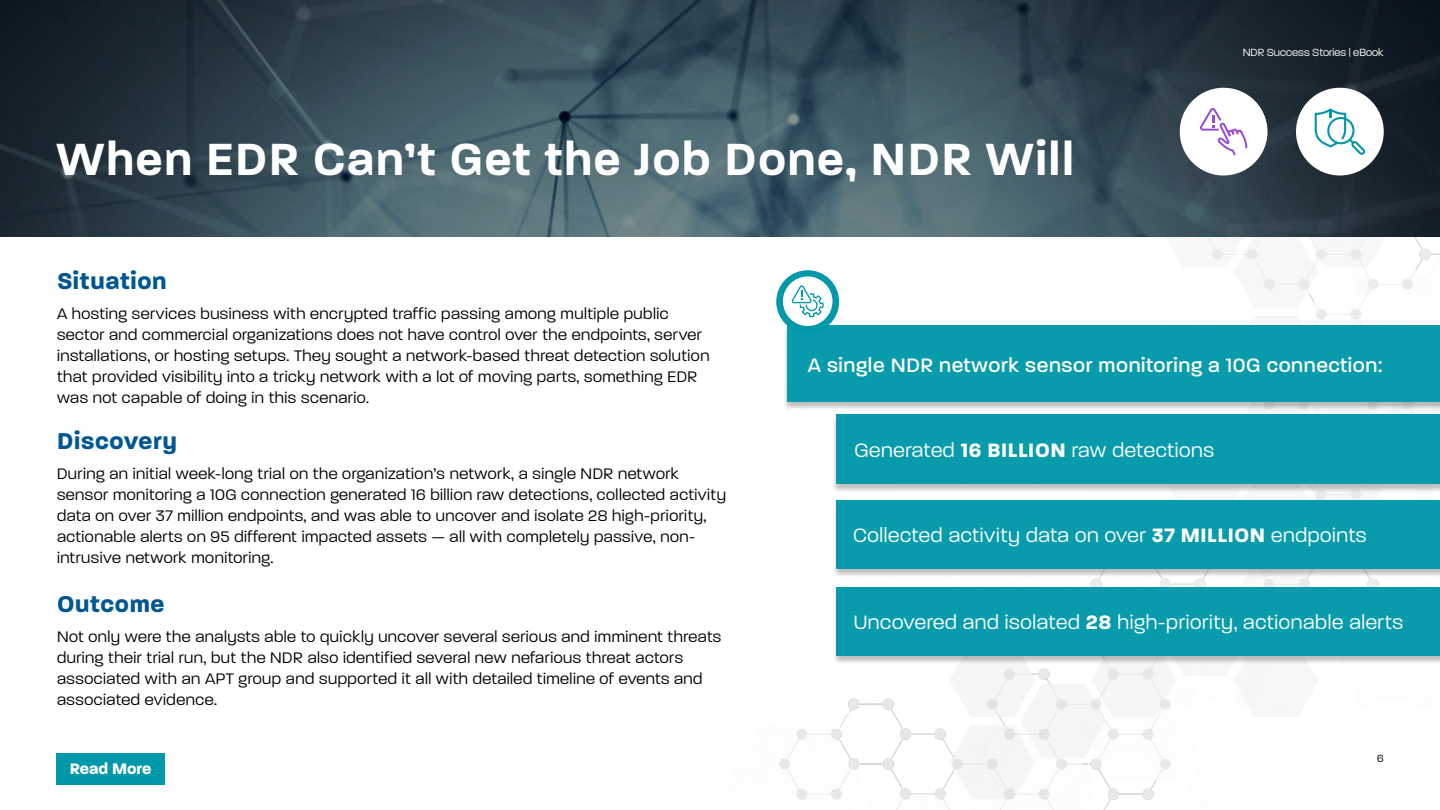
<style>
.page{position:relative;width:1440px;height:810px;background:#fff}
.page>*{position:absolute;margin:0;border:0;box-sizing:border-box;transform-origin:0 0}
.t1{font:600 48.75px "Paralucent";letter-spacing:.03em;color:#fff}
.t2{font:700 24.75px "Paralucent";letter-spacing:.03em;color:#005792}
.t3{font:700 24.75px "Paralucent";letter-spacing:.03em;color:#005692}
.t4{font:300 21px "Paralucent";letter-spacing:.03em;color:#fff}
.t5{font:500 21px "Paralucent";letter-spacing:.03em;color:#fff}
.t6{font:300 16.5px/21px "Paralucent";letter-spacing:.03em;color:#000}
.t7{font:700 16.5px "Paralucent";color:#fff}
.t8{font:300 11.25px "Paralucent";color:#fff}
.t9{font:300 11.25px "Paralucent";color:#000101}
.s1{font-weight:700}
</style>
<div class="page">
<img style="left:619px;top:236px;width:821px;height:574px">
<div style="left:783px;top:326px;width:657px;height:85px;background:#000;opacity:.25"></div>
<div style="left:787px;top:326px;width:653px;height:76px;background:#079bab"></div>
<div style="left:776px;top:270px;width:63px;height:63px;background:#0198a9;border-radius:50%"></div>
<div style="left:783px;top:276px;width:49px;height:50px;background:#fff;border-radius:50%"></div>
<svg style="left:792px;top:285px;width:32px;height:32px"></svg>
<div style="left:832px;top:415px;width:608px;height:78px;background:#000;opacity:.25"></div>
<div style="left:836px;top:414px;width:604px;height:70px;background:#079bab"></div>
<div style="left:832px;top:501px;width:608px;height:77px;background:#000;opacity:.25"></div>
<div style="left:836px;top:500px;width:604px;height:69px;background:#079bab"></div>
<div style="left:833px;top:588px;width:607px;height:76px;background:#000;opacity:.25"></div>
<div style="left:837px;top:587px;width:603px;height:69px;background:#079bab"></div>
<img style="left:0;top:0;width:1440px;height:236px">
<div style="left:1296px;top:88px;width:88px;height:88px;background:#fff;border-radius:50%"></div>
<div style="left:1180px;top:88px;width:88px;height:88px;background:#fff;border-radius:50%"></div>
<svg style="left:1315px;top:108px;width:50px;height:47px"></svg>
<div style="left:56px;top:753px;width:109px;height:31px;background:#0198a9"></div>
<svg style="left:1200px;top:108px;width:47px;height:47px"></svg>
<h1 class="t1" style="left:56px;top:130px;width:1019px">When EDR Can’t Get the Job Done, NDR Will</h1>
<p class="t8" style="left:1243px;top:46px;width:143px">NDR Success Stories | eBook</p>
<h2 class="t3" style="left:57px;top:266px;width:111px">Situation</h2>
<p class="t6" style="left:57px;top:303px;width:654px">A hosting services business with encrypted traffic passing among multiple public sector and commercial organizations does not have control over the endpoints, server installations, or hosting setups. They sought a network-based threat detection solution that provided visibility into a tricky network with a lot of moving parts, something EDR was not capable of doing in this scenario.</p>
<h2 class="t2" style="left:57px;top:426px;width:122px">Discovery</h2>
<p class="t6" style="left:57px;top:463px;width:671px">During an initial week-long trial on the organization’s network, a single NDR network sensor monitoring a 10G connection generated 16 billion raw detections, collected activity data on over 37 million endpoints, and was able to uncover and isolate 28 high-priority, actionable alerts on 95 different impacted assets — all with completely passive, non&shy;intrusive network monitoring.</p>
<h2 class="t2" style="left:57px;top:589px;width:109px">Outcome</h2>
<p class="t6" style="left:57px;top:626px;width:666px">Not only were the analysts able to quickly uncover several serious and imminent threats during their trial run, but the NDR also identified several new nefarious threat actors associated with an APT group and supported it all with detailed timeline of events and associated evidence.</p>
<p class="t7" style="left:70px;top:759px;width:83px">Read More</p>
<p class="t5" style="left:808px;top:352px;width:576px">A single NDR network sensor monitoring a 10G connection:</p>
<p class="t4" style="left:854px;top:438px;width:361px">Generated <span class="s1">16 BILLION</span> raw detections</p>
<p class="t4" style="left:853px;top:523px;width:515px">Collected activity data on over <span class="s1">37 MILLION</span> endpoints</p>
<p class="t4" style="left:854px;top:610px;width:551px">Uncovered and isolated <span class="s1">28</span> high-priority, actionable alerts</p>
<p class="t9" style="left:1377px;top:752px;width:8px">6</p>
</div>
